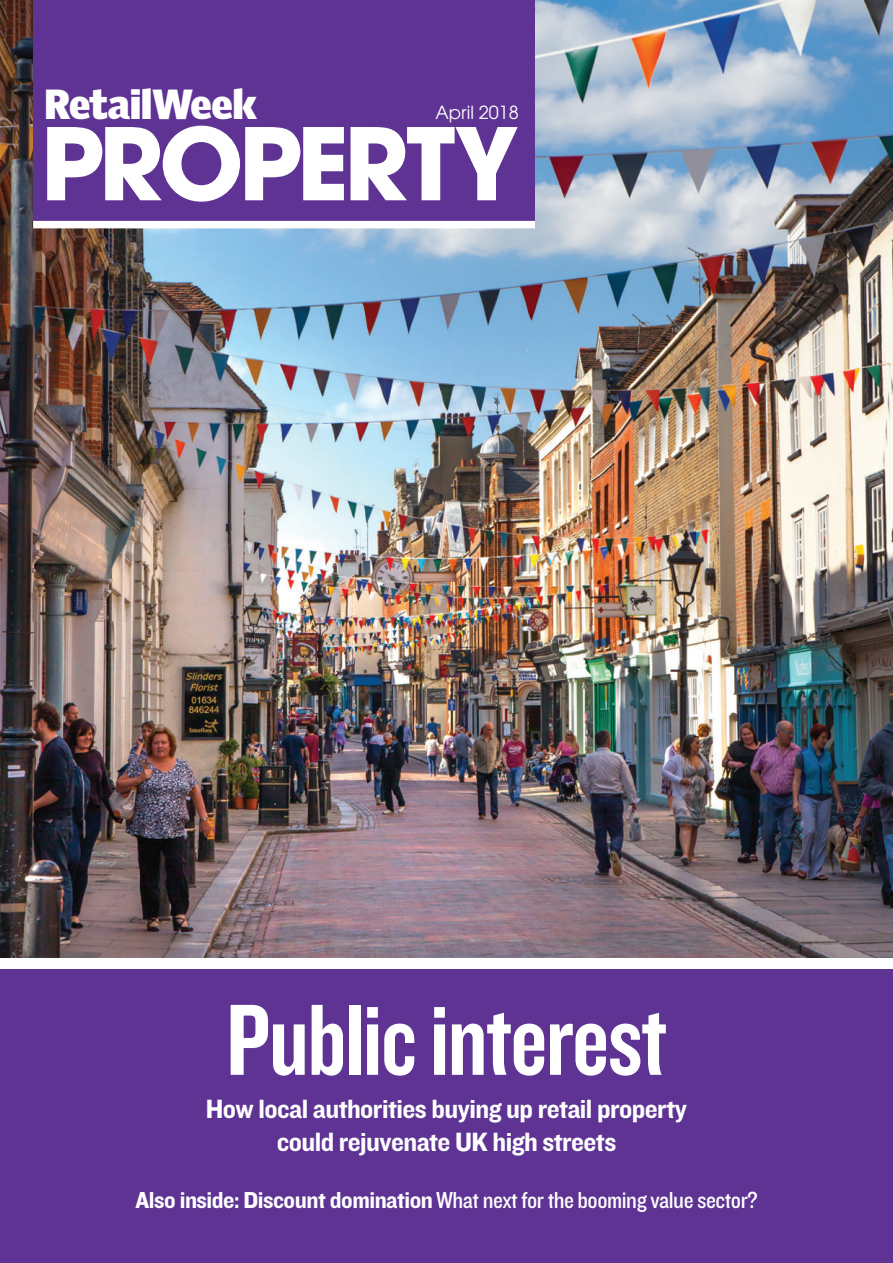
<style>
.page{position:relative;width:893px;height:1263px;background:#fff}
.page>*{position:absolute;margin:0;border:0;box-sizing:border-box;transform-origin:0 0}
.t1{font:105px "Knockout 49 Liteweight";letter-spacing:-.015em;color:#fff}
.t2{font:700 99px "Avant Garde";letter-spacing:-.05em;color:#fff}
.t3{font:900 40.8px "Griffith Gothic";letter-spacing:-.01em;color:#fff}
.t4{font:27.45px/33px "Knockout 51 Middleweight";letter-spacing:-.02em;color:#fff;text-align:center}
.t5{font:24px "Knockout 30 Junior Welterwt";letter-spacing:-.02em;color:#fff}
.t6{font:18px "Avant Garde";color:#fff}
.s1{font-family:"Knockout 51 Middleweight"}
</style>
<div class="page">
<img style="left:0;top:0;width:893px;height:958px">
<div style="left:33px;top:0;width:502px;height:225px;background:#5e3394"></div>
<div style="left:33px;top:221px;width:502px;height:7px;background:#fff"></div>
<div style="left:0;top:969px;width:893px;height:294px;background:#5e3394"></div>
<h3 class="t3" style="left:45px;top:79px;width:214px">RetailWeek</h3>
<p class="t6" style="left:435px;top:102px;width:85px">April 2018</p>
<h2 class="t2" style="left:41px;top:100px;width:479px">PROPERTY</h2>
<h1 class="t1" style="left:226px;top:973px;width:442px">Public interest</h1>
<p class="t4" style="left:206px;top:1091px;width:483px">How local authorities buying up retail property could rejuvenate UK high streets</p>
<p class="t5" style="left:135px;top:1183px;width:624px"><span class="s1">Also inside: Discount domination</span>What next for the booming value sector?</p>
</div>
